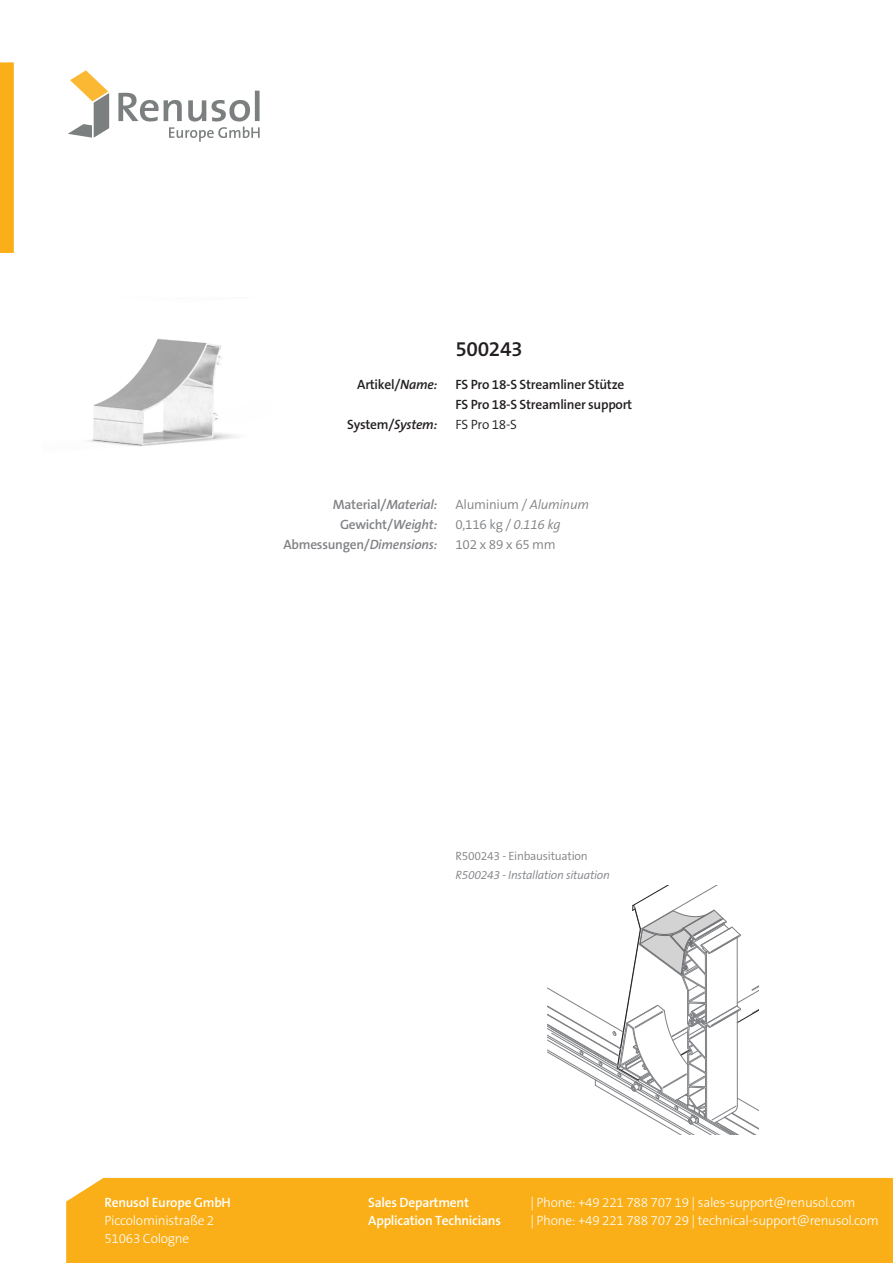
<style>
.page{position:relative;width:893px;height:1263px;background:#fff}
.page>*{position:absolute;margin:0;border:0;box-sizing:border-box;transform-origin:0 0}
.headline_EN{font:600 21px "The Sans B W6";letter-spacing:-.02em;color:#231f20}
.t1{font:300 13.5px/18px "The Sans B W3";letter-spacing:-.02em;color:#fff}
.headline_EN-2{font:600 13.5px "The Sans B W6";letter-spacing:-.02em;color:#231f20}
.headline_EN-3{font:600 13.5px "The Sans B W6";letter-spacing:-.02em;color:#808285}
.t2{font:600 13.5px "The Sans B W6";letter-spacing:-.02em;color:#fff}
.Fließtext{font:300 13.5px "The Sans B W4";letter-spacing:-.02em;color:#808285}
.Fließtext-2{font:300 13.5px "The Sans B W4";letter-spacing:-.02em;color:#231f20}
.Fließtext-3{font:italic 300 12px "The Sans B W4";letter-spacing:-.02em;color:#808285}
.Fließtext-4{font:300 12px "The Sans B W4";letter-spacing:-.02em;color:#808285}
.s1{font-style:italic}
</style>
<div class="page">
<svg style="left:0;top:62px;width:14px;height:191px;background:#fab01b"></svg>
<svg style="left:68px;top:70px;width:41px;height:68px"></svg>
<svg style="left:118px;top:91px;width:142px;height:51px"></svg>
<div style="left:66px;top:1178px;width:827px;height:85px;background:#faaf18"></div>
<img style="left:87px;top:338px;width:149px;height:108px">
<svg style="left:547px;top:886px;width:212px;height:249px"></svg>
<p class="headline_EN-2" style="left:357px;top:376px;width:82px">Artikel/<span class="s1">Name:</span></p>
<p class="headline_EN-2" style="left:347px;top:416px;width:92px">System/<span class="s1">System:</span></p>
<p class="headline_EN" style="left:455px;top:335px;width:69px">500243</p>
<p class="headline_EN-2" style="left:455px;top:376px;width:170px">FS Pro 18-S Streamliner Stütze</p>
<p class="headline_EN-2" style="left:455px;top:396px;width:178px">FS Pro 18-S Streamliner support</p>
<p class="Fließtext-2" style="left:455px;top:416px;width:63px">FS Pro 18-S</p>
<p class="headline_EN-3" style="left:333px;top:495px;width:106px">Material/<span class="s1">Material:</span></p>
<p class="headline_EN-3" style="left:340px;top:515px;width:99px">Gewicht/<span class="s1">Weight:</span></p>
<p class="headline_EN-3" style="left:283px;top:535px;width:156px">Abmessungen/<span class="s1">Dimensions:</span></p>
<p class="Fließtext" style="left:455px;top:495px;width:135px">Aluminium / <span class="s1">Aluminum</span></p>
<p class="Fließtext" style="left:455px;top:515px;width:107px">0,116 kg / <span class="s1">0.116 kg</span></p>
<p class="Fließtext" style="left:455px;top:535px;width:102px">102 x 89 x 65 mm</p>
<p class="Fließtext-4" style="left:455px;top:848px;width:134px">R500243 - Einbausituation</p>
<p class="Fließtext-3" style="left:455px;top:868px;width:156px">R500243 - Installation situation</p>
<p class="t2" style="left:104px;top:1194px;width:128px">Renusol Europe GmbH</p>
<p class="t1" style="left:104px;top:1212px;width:111px">Piccoloministraße 2<br>51063 Cologne</p>
<p class="t2" style="left:368px;top:1194px;width:102px">Sales Department</p>
<p class="t1" style="left:530px;top:1194px;width:327px">| Phone: +49 221 788 707 19 | sales-support@renusol.com</p>
<p class="t2" style="left:368px;top:1212px;width:134px">Application Technicians</p>
<p class="t1" style="left:530px;top:1212px;width:350px">| Phone: +49 221 788 707 29 | technical-support@renusol.com</p>
</div>
